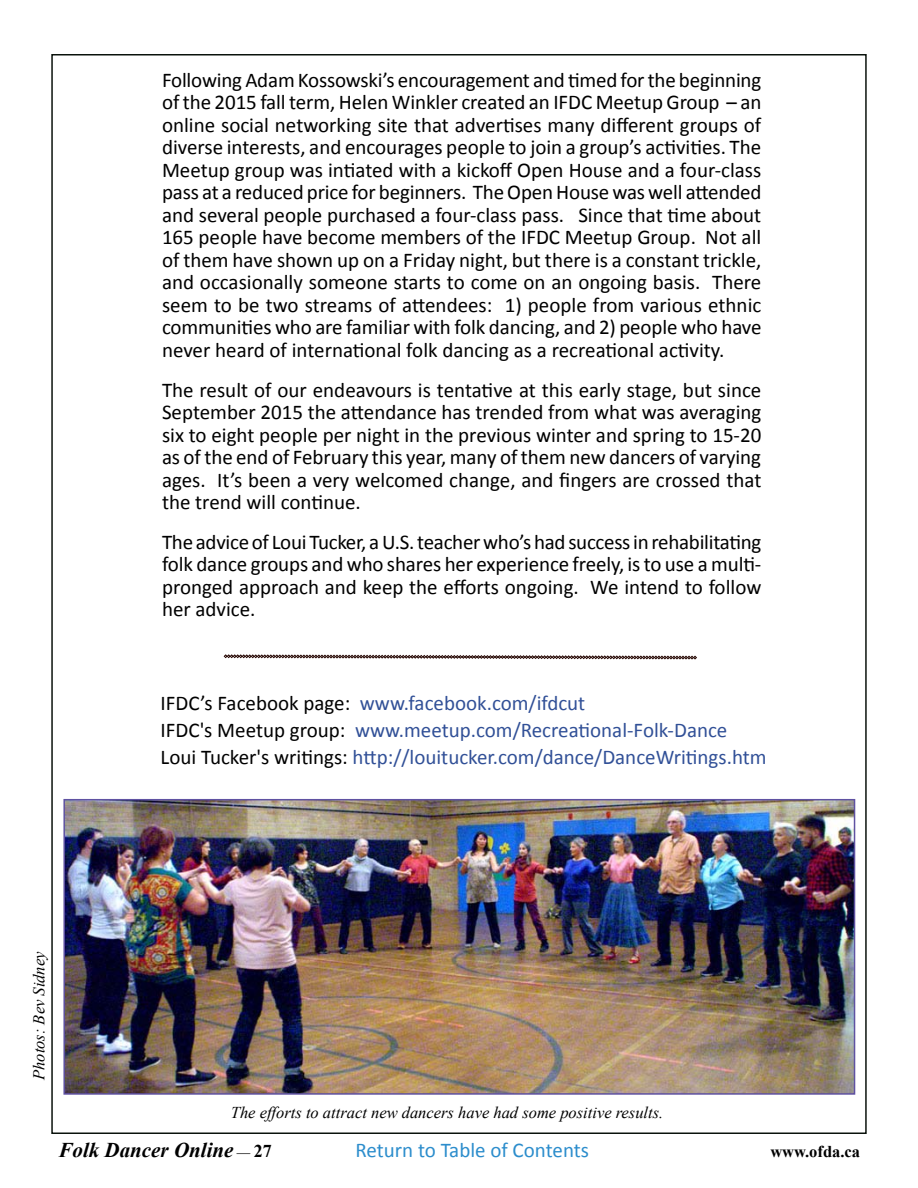
<style>
.page{position:relative;width:918px;height:1188px;background:#fff}
.page>*{position:absolute;margin:0;border:0;box-sizing:border-box;transform-origin:0 0}
.t1{font:21px/22.5px "Calibri";color:#000;text-align:justify}
.t2{font:21px/27px "Calibri";color:#315097}
.t3{font:21px "Calibri";color:#2c8dcc}
.t4{font:italic 700 21px "Times New Roman";color:#000}
.t5{font:italic 16.5px "Times New Roman";color:#000}
.t6{font:700 16.5px "Times New Roman";color:#000}
.s1{color:#000}
.s2{font-weight:400;font-style:normal;font-size:13.5px}
.s3{font-style:normal;font-size:18px}
</style>
<div class="page">
<img style="left:66px;top:802px;width:786px;height:290px">
<div style="left:63px;top:799px;width:792px;height:296px;border:2px solid #5f52a2"></div>
<svg style="left:224px;top:655px;width:473px;height:4px;background:#82706e"></svg>
<p class="t1" style="left:162px;top:69px;width:601px">Following Adam Kossowski’s encouragement and timed for the beginning of the 2015 fall term, Helen Winkler created an IFDC Meetup Group – an online social networking site that advertises many different groups of diverse interests, and encourages people to join a group’s activities. The Meetup group was intiated with a kickoff Open House and a four-class pass at a reduced price for beginners. The Open House was well attended and several people purchased a four-class pass. Since that time about 165 people have become members of the IFDC Meetup Group. Not all of them have shown up on a Friday night, but there is a constant trickle, and occasionally someone starts to come on an ongoing basis. There seem to be two streams of attendees: 1) people from various ethnic communities who are familiar with folk dancing, and 2) people who have never heard of international folk dancing as a recreational activity.</p>
<p class="t1" style="left:162px;top:378px;width:601px">The result of our endeavours is tentative at this early stage, but since September 2015 the attendance has trended from what was averaging six to eight people per night in the previous winter and spring to 15-20 as of the end of February this year, many of them new dancers of varying ages. It’s been a very welcomed change, and fingers are crossed that the trend will continue.</p>
<p class="t1" style="left:162px;top:531px;width:601px">The advice of Loui Tucker, a U.S. teacher who’s had success in rehabilitating folk dance groups and who shares her experience freely, is to use a multi&shy;pronged approach and keep the efforts ongoing. We intend to follow her advice.</p>
<p class="t2" style="left:161px;top:689px;width:608px"><span class="s1">IFDC’s Facebook page:</span> www.facebook.com/ifdcut<br><span class="s1">IFDC's Meetup group:</span> www.meetup.com/Recreational-Folk-Dance<br><span class="s1">Loui Tucker's writings:</span> http://louitucker.com/dance/DanceWritings.htm</p>
<p class="t5" style="left:28px;top:1080px;width:131px;rotate:-90deg">Photos: Bev Sidney</p>
<p class="t5" style="left:231px;top:1101px;width:434px">The efforts to attract new dancers have had some positive results.</p>
<p class="t3" style="left:356px;top:1136px;width:235px">Return to Table of Contents</p>
<p class="t4" style="left:58px;top:1136px;width:214px">Folk Dancer Online <span class="s2">—</span> <span class="s3">27</span></p>
<p class="t6" style="left:770px;top:1140px;width:91px">www.ofda.ca</p>
</div>
